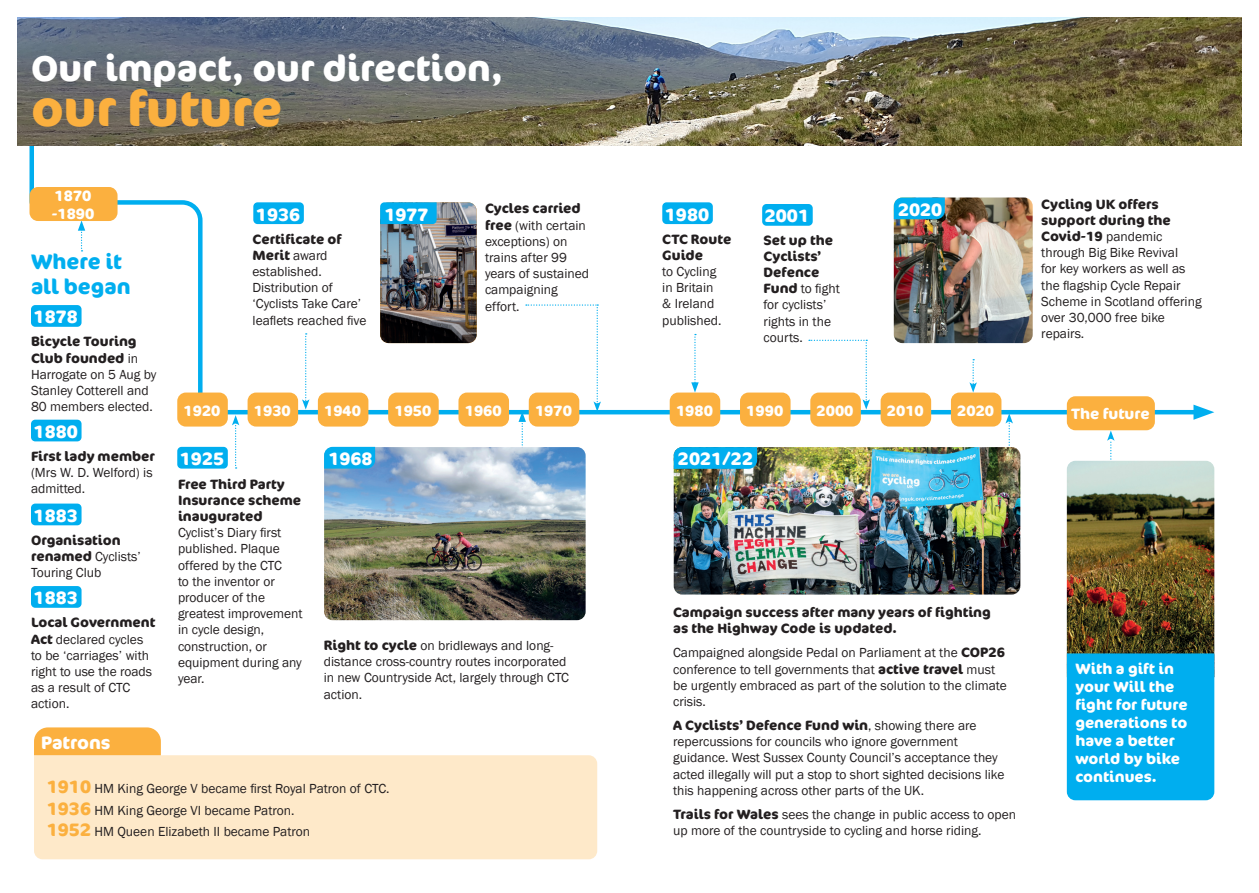
<style>
.page{position:relative;width:1259px;height:893px;background:#fff}
.page>*{position:absolute;margin:0;border:0;box-sizing:border-box;transform-origin:0 0}
.t1{font:700 49.5px "Cocon Pro";color:#fbb03f}
.t2{font:700 36px "Cocon Pro";color:#fff}
.t3{font:700 21px/25.2px "Cocon Pro";color:#00aeef}
.t4{font:700 18px "Cocon Pro";color:#fff}
.t5{font:700 15px/18px "Cocon Pro";color:#fff}
.t6{font:13.5px/16.2px "Franklin Gothic";color:#231f20}
.t7{font:700 13.5px/16.2px "Cocon Pro";color:#231f20}
.s1{font-family:"Franklin Gothic";font-weight:400}
.s2{font-family:"Cocon Pro";font-weight:700}
.s3{font-family:"Cocon Pro";font-weight:700;font-size:18px;color:#fbb03f}
</style>
<div class="page">
<svg style="left:1107px;top:431px;width:7px;height:30px"></svg>
<svg style="left:1005px;top:414px;width:8px;height:32px"></svg>
<img style="left:324px;top:447px;width:261px;height:173px">
<img style="left:673px;top:447px;width:347px;height:148px">
<hr style="left:203px;top:410px;width:998px;height:4px;background:#00aeef">
<svg style="left:1193px;top:405px;width:21px;height:15px"></svg>
<div style="left:318px;top:393px;width:50px;height:34px;background:#fbb03f;border-radius:9px"></div>
<div style="left:810px;top:393px;width:51px;height:34px;background:#fbb03f;border-radius:9px"></div>
<div style="left:388px;top:393px;width:51px;height:34px;background:#fbb03f;border-radius:9px"></div>
<div style="left:880px;top:393px;width:51px;height:34px;background:#fbb03f;border-radius:9px"></div>
<div style="left:458px;top:393px;width:51px;height:34px;background:#fbb03f;border-radius:9px"></div>
<div style="left:951px;top:393px;width:50px;height:34px;background:#fbb03f;border-radius:9px"></div>
<div style="left:34px;top:755px;width:563px;height:104px;background:#fee9c9"></div>
<div style="left:31px;top:305px;width:51px;height:22px;background:#00aeef;border-radius:4px"></div>
<div style="left:177px;top:447px;width:51px;height:22px;background:#00aeef;border-radius:4px"></div>
<div style="left:253px;top:202px;width:51px;height:22px;background:#00aeef;border-radius:4px"></div>
<div style="left:662px;top:202px;width:51px;height:22px;background:#00aeef;border-radius:4px"></div>
<div style="left:31px;top:420px;width:51px;height:21px;background:#00aeef;border-radius:4px"></div>
<div style="left:31px;top:504px;width:51px;height:21px;background:#00aeef;border-radius:4px"></div>
<div style="left:31px;top:586px;width:51px;height:22px;background:#00aeef;border-radius:4px"></div>
<div style="left:34px;top:727px;width:127px;height:28px;background:#fbb03f"></div>
<svg style="left:112px;top:200px;width:93px;height:199px"></svg>
<svg style="left:324px;top:447px;width:51px;height:22px"></svg>
<svg style="left:673px;top:447px;width:84px;height:22px"></svg>
<div style="left:247px;top:393px;width:51px;height:34px;background:#fbb03f;border-radius:9px"></div>
<div style="left:740px;top:393px;width:50px;height:34px;background:#fbb03f;border-radius:9px"></div>
<div style="left:177px;top:393px;width:51px;height:34px;background:#fbb03f;border-radius:9px"></div>
<div style="left:669px;top:393px;width:51px;height:34px;background:#fbb03f;border-radius:9px"></div>
<div style="left:762px;top:204px;width:50px;height:22px;background:#00aeef;border-radius:4px"></div>
<div style="left:1066px;top:396px;width:89px;height:34px;background:#fbb03f;border-radius:9px"></div>
<svg style="left:691px;top:334px;width:7px;height:59px"></svg>
<img style="left:894px;top:197px;width:138px;height:146px">
<svg style="left:894px;top:197px;width:51px;height:22px"></svg>
<svg style="left:29px;top:146px;width:6px;height:47px"></svg>
<svg style="left:78px;top:221px;width:7px;height:30px"></svg>
<img style="left:17px;top:17px;width:1225px;height:129px">
<img style="left:380px;top:202px;width:97px;height:141px">
<svg style="left:380px;top:202px;width:56px;height:22px"></svg>
<svg style="left:232px;top:415px;width:7px;height:54px"></svg>
<svg style="left:302px;top:333px;width:7px;height:77px"></svg>
<img style="left:1066px;top:461px;width:148px;height:192px">
<div style="left:1066px;top:653px;width:148px;height:147px;background:#00aeef"></div>
<svg style="left:809px;top:340px;width:61px;height:70px"></svg>
<svg style="left:969px;top:359px;width:8px;height:34px"></svg>
<div style="left:29px;top:187px;width:89px;height:34px;background:#fbb03f;border-radius:9px"></div>
<svg style="left:512px;top:304px;width:89px;height:181px"></svg>
<h2 class="t2" style="left:31px;top:43px;width:474px">Our impact, our direction,</h2>
<h1 class="t1" style="left:31px;top:74px;width:253px">our future</h1>
<p class="t5" style="left:52px;top:186px;width:44px">1870 -1890</p>
<h3 class="t3" style="left:31px;top:248px;width:101px">Where it all began</h3>
<p class="t7" style="left:31px;top:333px;width:109px">Bicycle Touring<br>Club founded <span class="s1">in</span></p>
<p class="t6" style="left:31px;top:366px;width:127px">Harrogate on 5 Aug by<br>Stanley Cotterell and<br>80 members elected.</p>
<h3 class="t4" style="left:34px;top:305px;width:46px">1878</h3>
<h3 class="t4" style="left:34px;top:419px;width:46px">1880</h3>
<h3 class="t4" style="left:384px;top:202px;width:46px">1977</h3>
<p class="t7" style="left:485px;top:200px;width:97px">Cycles carried</p>
<p class="t6" style="left:485px;top:217px;width:106px"><span class="s2">free</span> (with certain exceptions) on trains after 99 years of sustained campaigning effort.</p>
<h3 class="t4" style="left:256px;top:202px;width:46px">1936</h3>
<h3 class="t4" style="left:665px;top:202px;width:46px">1980</h3>
<p class="t7" style="left:252px;top:230px;width:90px">Certificate of<br>Merit <span class="s1">award</span></p>
<p class="t6" style="left:252px;top:264px;width:115px">established.<br>Distribution of ‘Cyclists Take Care’ leaflets reached five</p>
<p class="t7" style="left:662px;top:230px;width:71px">CTC Route<br>Guide</p>
<p class="t6" style="left:662px;top:264px;width:61px">to Cycling in Britain &amp; Ireland published.</p>
<h3 class="t4" style="left:765px;top:203px;width:46px">2001</h3>
<p class="t7" style="left:763px;top:231px;width:71px">Set up the<br>Cyclists’<br>Defence</p>
<p class="t6" style="left:763px;top:281px;width:78px"><span class="s2">Fund</span> to fight for cyclists’ rights in the courts.</p>
<h3 class="t4" style="left:898px;top:197px;width:46px">2020</h3>
<p class="t7" style="left:1041px;top:195px;width:131px">Cycling UK offers support during the<br>Covid-19 <span class="s1">pandemic</span></p>
<p class="t6" style="left:1041px;top:245px;width:162px">through Big Bike Revival<br>for key workers as well as the flagship Cycle Repair<br>Scheme in Scotland offering over 30,000 free bike repairs.</p>
<p class="t5" style="left:184px;top:401px;width:38px">1920</p>
<p class="t5" style="left:254px;top:401px;width:38px">1930</p>
<p class="t5" style="left:676px;top:401px;width:38px">1980</p>
<p class="t5" style="left:746px;top:401px;width:38px">1990</p>
<p class="t5" style="left:324px;top:401px;width:38px">1940</p>
<p class="t5" style="left:394px;top:401px;width:38px">1950</p>
<p class="t5" style="left:465px;top:401px;width:38px">1960</p>
<p class="t5" style="left:535px;top:401px;width:38px">1970</p>
<p class="t5" style="left:816px;top:401px;width:38px">2000</p>
<p class="t5" style="left:887px;top:401px;width:38px">2010</p>
<p class="t5" style="left:957px;top:401px;width:38px">2020</p>
<p class="t5" style="left:1071px;top:405px;width:80px">The future</p>
<p class="t7" style="left:31px;top:448px;width:125px">First lady member</p>
<p class="t6" style="left:31px;top:465px;width:123px">(Mrs W. D. Welford) is admitted.</p>
<h3 class="t4" style="left:328px;top:446px;width:46px">1968</h3>
<h3 class="t4" style="left:678px;top:446px;width:77px">2021/22</h3>
<h3 class="t4" style="left:180px;top:446px;width:46px">1925</h3>
<p class="t7" style="left:178px;top:475px;width:125px">Free Third Party<br>Insurance scheme inaugurated</p>
<p class="t6" style="left:178px;top:525px;width:126px">Cyclist’s Diary first published. Plaque offered by the CTC<br>to the inventor or producer of the greatest improvement in cycle design, construction, or equipment during any year.</p>
<h3 class="t4" style="left:34px;top:503px;width:46px">1883</h3>
<p class="t7" style="left:31px;top:532px;width:91px">Organisation</p>
<p class="t6" style="left:31px;top:549px;width:111px"><span class="s2">renamed</span> Cyclists’<br>Touring Club</p>
<p class="t7" style="left:31px;top:614px;width:126px">Local Government</p>
<p class="t6" style="left:31px;top:631px;width:123px"><span class="s2">Act</span> declared cycles to be ‘carriages’ with right to use the roads as a result of CTC action.</p>
<h3 class="t4" style="left:34px;top:585px;width:46px">1883</h3>
<p class="t7" style="left:673px;top:604px;width:319px">Campaign success after many years of fighting as the Highway Code is updated.</p>
<p class="t6" style="left:673px;top:645px;width:335px">Campaigned alongside Pedal on Parliament at the <span class="s2">COP26 </span>conference to tell governments that <span class="s2">active travel</span> must be urgently embraced as part of the solution to the climate crisis.</p>
<p class="t7" style="left:673px;top:717px;width:305px">A Cyclists’ Defence Fund win<span class="s1">, showing there are</span></p>
<p class="t6" style="left:673px;top:734px;width:333px">repercussions for councils who ignore government guidance. West Sussex County Council’s acceptance they acted illegally will put a stop to short sighted decisions like this happening across other parts of the UK.</p>
<p class="t6" style="left:673px;top:806px;width:344px"><span class="s2">Trails for Wales</span> sees the change in public access to open up more of the countryside to cycling and horse riding.</p>
<p class="t6" style="left:324px;top:638px;width:247px"><span class="s2">Right to cycle</span> on bridleways and long&shy;distance cross-country routes incorporated in new Countryside Act, largely through CTC action.</p>
<h3 class="t4" style="left:41px;top:730px;width:71px">Patrons</h3>
<p class="t6" style="left:47px;top:778px;width:344px;line-height:21.6px"><span class="s3">1910</span> HM King George V became first Royal Patron of CTC.<br><span class="s3">1936</span> HM King George VI became Patron.<br><span class="s3">1952</span> HM Queen Elizabeth II became Patron</p>
<p class="t5" style="left:1075px;top:660px;width:114px">With a gift in your Will the fight for future generations to have a better world by bike continues.</p>
</div>
